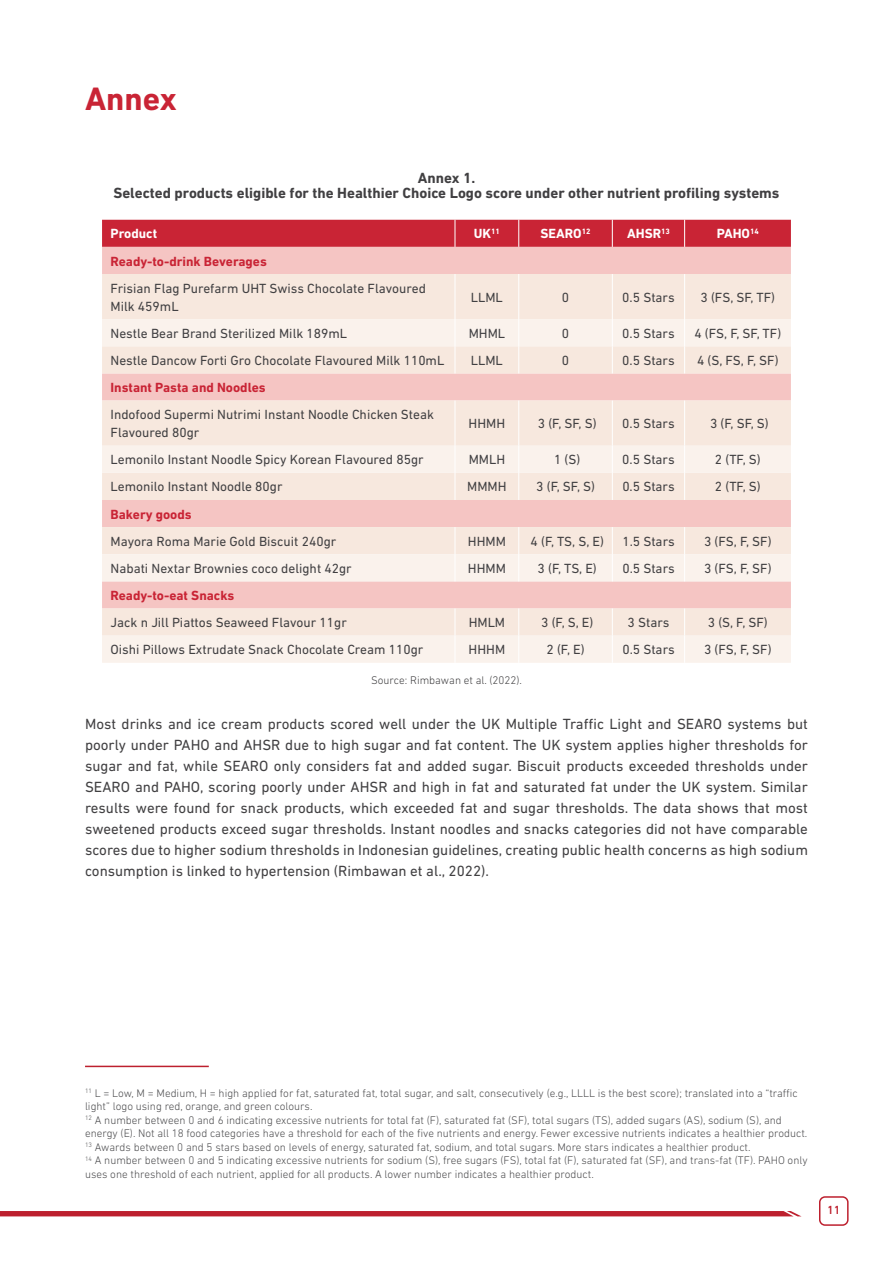
<style>
.page{position:relative;width:893px;height:1263px;background:#fff}
.page>*{position:absolute;margin:0;border:0;box-sizing:border-box;transform-origin:0 0}
.t1{font:700 33px "DIN Next LT Pro";color:#c92435}
.t2{font:15px/21px "DIN Next LT Pro";color:#414042;text-align:justify}
.t3{font:700 15px/15px "DIN Next LT Pro";color:#414042;text-align:center}
.t4{font:13.5px/18px "DIN Next LT Pro";color:#414042}
.t5{font:700 13.5px "DIN Next LT Pro";color:#c92435}
.t6{font:700 13.5px "DIN Next LT Pro";color:#fff}
.t7{font:500 12px "DIN Next LT Pro";color:#bd202e}
.t8{font:300 11.25px/13.5px "DIN Next LT Pro";color:#4d4d4f}
.t9{font:300 11.25px "DIN Next LT Pro";color:#414042}
</style>
<div class="page">
<div style="left:102px;top:247px;width:689px;height:27px;background:#f5c5c3"></div>
<div style="left:102px;top:274px;width:689px;height:45px;background:#f7e8de"></div>
<svg style="left:102px;top:319px;width:689px;height:344px;background:#f7e3dc"></svg>
<div style="left:102px;top:220px;width:689px;height:27px;background:#c92435"></div>
<hr style="left:455px;top:274px;width:1px;height:45px;background:#fff">
<hr style="left:518px;top:274px;width:1px;height:45px;background:#fff">
<hr style="left:612px;top:274px;width:1px;height:45px;background:#fff">
<hr style="left:684px;top:274px;width:1px;height:45px;background:#fff">
<svg style="left:455px;top:319px;width:1px;height:54px"></svg>
<svg style="left:518px;top:319px;width:1px;height:54px"></svg>
<svg style="left:612px;top:319px;width:1px;height:54px"></svg>
<svg style="left:684px;top:319px;width:1px;height:54px"></svg>
<hr style="left:455px;top:401px;width:1px;height:45px;background:#fff">
<hr style="left:518px;top:401px;width:1px;height:45px;background:#fff">
<hr style="left:612px;top:401px;width:1px;height:45px;background:#fff">
<hr style="left:684px;top:401px;width:1px;height:45px;background:#fff">
<svg style="left:455px;top:446px;width:1px;height:54px"></svg>
<svg style="left:518px;top:446px;width:1px;height:54px"></svg>
<svg style="left:612px;top:446px;width:1px;height:54px"></svg>
<svg style="left:684px;top:446px;width:1px;height:54px"></svg>
<svg style="left:455px;top:527px;width:1px;height:54px"></svg>
<svg style="left:518px;top:527px;width:1px;height:54px"></svg>
<svg style="left:612px;top:527px;width:1px;height:54px"></svg>
<svg style="left:684px;top:527px;width:1px;height:54px"></svg>
<svg style="left:455px;top:608px;width:1px;height:55px"></svg>
<svg style="left:518px;top:608px;width:1px;height:55px"></svg>
<svg style="left:612px;top:608px;width:1px;height:55px"></svg>
<svg style="left:684px;top:608px;width:1px;height:55px"></svg>
<hr style="left:85px;top:1066px;width:124px;height:1px;background:#bd202e">
<div style="left:819px;top:1196px;width:30px;height:30px;border:2px solid #bd202e;border-radius:5px"></div>
<div style="left:0;top:1211px;width:801px;height:5px;background:#bd202e"></div>
<h1 class="t1" style="left:85px;top:79px;width:93px">Annex</h1>
<h2 class="t3" style="left:113px;top:171px;width:668px">Annex 1.<br>Selected products eligible for the Healthier Choice Logo score under other nutrient profiling systems</h2>
<p class="t6" style="left:111px;top:226px;width:48px">Product</p>
<p class="t6" style="left:474px;top:226px;width:28px">UK<sup>11</sup></p>
<p class="t6" style="left:541px;top:226px;width:51px">SEARO<sup>12</sup></p>
<p class="t6" style="left:627px;top:226px;width:44px">AHSR<sup>13</sup></p>
<p class="t6" style="left:717px;top:226px;width:44px">PAHO<sup>14</sup></p>
<p class="t5" style="left:111px;top:253px;width:158px">Ready-to-drink Beverages</p>
<p class="t4" style="left:111px;top:279px;width:317px">Frisian Flag Purefarm UHT Swiss Chocolate Flavoured<br>Milk 459mL</p>
<p class="t4" style="left:471px;top:288px;width:33px">LLML</p>
<p class="t4" style="left:562px;top:288px;width:9px">0</p>
<p class="t4" style="left:622px;top:288px;width:54px">0.5 Stars</p>
<p class="t4" style="left:700px;top:288px;width:76px">3 (FS, SF, TF)</p>
<p class="t4" style="left:111px;top:324px;width:238px">Nestle Bear Brand Sterilized Milk 189mL</p>
<p class="t4" style="left:469px;top:324px;width:38px">MHML</p>
<p class="t4" style="left:562px;top:324px;width:9px">0</p>
<p class="t4" style="left:622px;top:324px;width:54px">0.5 Stars</p>
<p class="t4" style="left:694px;top:324px;width:88px">4 (FS, F, SF, TF)</p>
<p class="t4" style="left:111px;top:351px;width:335px">Nestle Dancow Forti Gro Chocolate Flavoured Milk 110mL</p>
<p class="t4" style="left:471px;top:351px;width:33px">LLML</p>
<p class="t4" style="left:562px;top:351px;width:9px">0</p>
<p class="t4" style="left:622px;top:351px;width:54px">0.5 Stars</p>
<p class="t4" style="left:697px;top:351px;width:83px">4 (S, FS, F, SF)</p>
<p class="t5" style="left:111px;top:380px;width:157px">Instant Pasta and Noodles</p>
<p class="t4" style="left:111px;top:405px;width:325px">Indofood Supermi Nutrimi Instant Noodle Chicken Steak<br>Flavoured 80gr</p>
<p class="t4" style="left:469px;top:414px;width:38px">HHMH</p>
<p class="t4" style="left:538px;top:414px;width:60px">3 (F, SF, S)</p>
<p class="t4" style="left:622px;top:414px;width:54px">0.5 Stars</p>
<p class="t4" style="left:710px;top:414px;width:60px">3 (F, SF, S)</p>
<p class="t4" style="left:111px;top:451px;width:315px">Lemonilo Instant Noodle Spicy Korean Flavoured 85gr</p>
<p class="t4" style="left:469px;top:451px;width:38px">MMLH</p>
<p class="t4" style="left:554px;top:451px;width:28px">1 (S)</p>
<p class="t4" style="left:622px;top:451px;width:54px">0.5 Stars</p>
<p class="t4" style="left:715px;top:451px;width:47px">2 (TF, S)</p>
<p class="t4" style="left:111px;top:478px;width:173px">Lemonilo Instant Noodle 80gr</p>
<p class="t4" style="left:467px;top:478px;width:41px">MMMH</p>
<p class="t4" style="left:536px;top:478px;width:60px">3 (F, SF, S)</p>
<p class="t4" style="left:622px;top:478px;width:54px">0.5 Stars</p>
<p class="t4" style="left:715px;top:478px;width:47px">2 (TF, S)</p>
<p class="t5" style="left:111px;top:506px;width:83px">Bakery goods</p>
<p class="t4" style="left:111px;top:532px;width:227px">Mayora Roma Marie Gold Biscuit 240gr</p>
<p class="t4" style="left:468px;top:532px;width:40px">HHMM</p>
<p class="t4" style="left:531px;top:532px;width:75px">4 (F, TS, S, E)</p>
<p class="t4" style="left:622px;top:532px;width:54px">1.5 Stars</p>
<p class="t4" style="left:704px;top:532px;width:69px">3 (FS, F, SF)</p>
<p class="t4" style="left:111px;top:559px;width:243px">Nabati Nextar Brownies coco delight 42gr</p>
<p class="t4" style="left:468px;top:559px;width:40px">HHMM</p>
<p class="t4" style="left:538px;top:559px;width:61px">3 (F, TS, E)</p>
<p class="t4" style="left:622px;top:559px;width:54px">0.5 Stars</p>
<p class="t4" style="left:704px;top:559px;width:69px">3 (FS, F, SF)</p>
<p class="t5" style="left:111px;top:587px;width:125px">Ready-to-eat Snacks</p>
<p class="t4" style="left:111px;top:613px;width:238px">Jack n Jill Piattos Seaweed Flavour 11gr</p>
<p class="t4" style="left:469px;top:613px;width:38px">HMLM</p>
<p class="t4" style="left:541px;top:613px;width:54px">3 (F, S, E)</p>
<p class="t4" style="left:628px;top:613px;width:43px">3 Stars</p>
<p class="t4" style="left:708px;top:613px;width:61px">3 (S, F, SF)</p>
<p class="t4" style="left:111px;top:640px;width:314px">Oishi Pillows Extrudate Snack Chocolate Cream 110gr</p>
<p class="t4" style="left:469px;top:640px;width:38px">HHHM</p>
<p class="t4" style="left:547px;top:640px;width:40px">2 (F, E)</p>
<p class="t4" style="left:622px;top:640px;width:54px">0.5 Stars</p>
<p class="t4" style="left:704px;top:640px;width:69px">3 (FS, F, SF)</p>
<p class="t9" style="left:371px;top:674px;width:152px">Source: Rimbawan et al. (2022).</p>
<p class="t2" style="left:85px;top:713px;width:724px">Most drinks and ice cream products scored well under the UK Multiple Traffic Light and SEARO systems but poorly under PAHO and AHSR due to high sugar and fat content. The UK system applies higher thresholds for sugar and fat, while SEARO only considers fat and added sugar. Biscuit products exceeded thresholds under SEARO and PAHO, scoring poorly under AHSR and high in fat and saturated fat under the UK system. Similar results were found for snack products, which exceeded fat and sugar thresholds. The data shows that most sweetened products exceed sugar thresholds. Instant noodles and snacks categories did not have comparable scores due to higher sodium thresholds in Indonesian guidelines, creating public health concerns as high sodium consumption is linked to hypertension (Rimbawan et al., 2022).</p>
<p class="t8" style="left:85px;top:1086px;width:724px"><sup>11</sup> L = Low, M = Medium, H = high applied for fat, saturated fat, total sugar, and salt, consecutively (e.g., LLLL is the best score); translated into a “traffic light” logo using red, orange, and green colours.<br><sup>12</sup> A number between 0 and 6 indicating excessive nutrients for total fat (F), saturated fat (SF), total sugars (TS), added sugars (AS), sodium (S), and energy (E). Not all 18 food categories have a threshold for each of the five nutrients and energy. Fewer excessive nutrients indicates a healthier product.<br><sup>13</sup> Awards between 0 and 5 stars based on levels of energy, saturated fat, sodium, and total sugars. More stars indicates a healthier product.<br><sup>14</sup> A number between 0 and 5 indicating excessive nutrients for sodium (S), free sugars (FS), total fat (F), saturated fat (SF), and trans-fat (TF). PAHO only uses one threshold of each nutrient, applied for all products. A lower number indicates a healthier product.</p>
<p class="t7" style="left:827px;top:1203px;width:15px">11</p>
</div>
